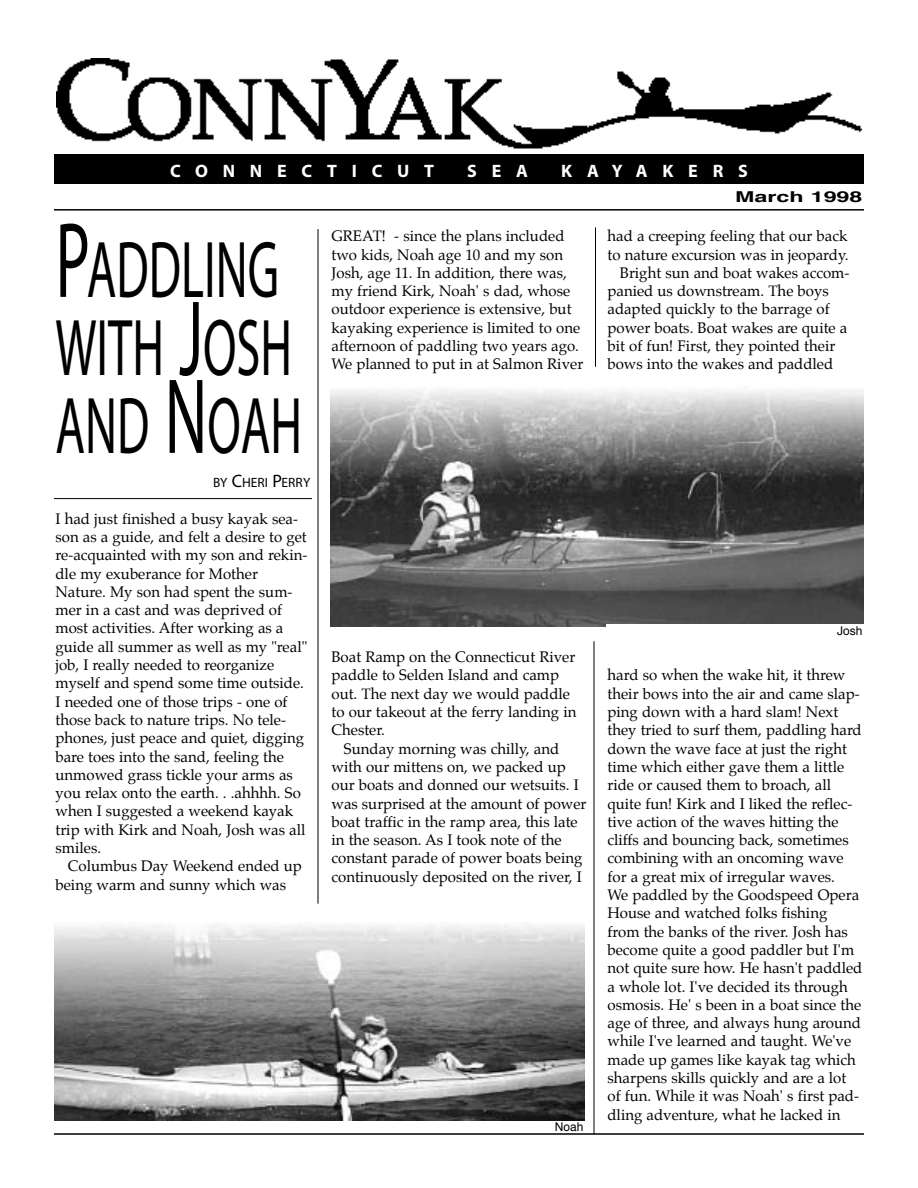
<style>
.page{position:relative;width:918px;height:1188px;background:#fff}
.page>*{position:absolute;margin:0;border:0;box-sizing:border-box;transform-origin:0 0}
.t1{font:81px/78px "Myriad Pro";color:#000;scale:.6 1}
.t2{font:700 18px "Myriad Pro";letter-spacing:.82em;color:#fff}
.t3{font:15px/18.3px "Palatino";color:#000}
.t4{font:700 15px "Helvetica";color:#000;scale:1.55 1}
.t5{font:13.5px "Myriad Pro";color:#000}
.t6{font:12px "Helvetica";color:#000}
.s1{font-size:108px}
.s2{font-size:18px}
</style>
<div class="page">
<img style="left:56px;top:58px;width:806px;height:91px">
<div style="left:54px;top:154px;width:810px;height:30px;background:#000"></div>
<hr style="left:54px;top:209px;width:810px;height:2px;background:#000">
<hr style="left:54px;top:1133px;width:810px;height:2px;background:#000">
<hr style="left:594px;top:641px;width:1px;height:493px;background:#000">
<hr style="left:318px;top:229px;width:1px;height:675px;background:#000">
<img style="left:54px;top:925px;width:530px;height:195px">
<img style="left:330px;top:390px;width:534px;height:236px">
<hr style="left:54px;top:498px;width:258px;height:1px;background:#000">
<div style="left:606px;top:625px;width:258px;height:19px;background:#fff"></div>
<hr style="left:595px;top:227px;width:1px;height:140px;background:#000">
<p class="t2" style="left:170px;top:159px;width:265px">CONNECTICUT</p>
<p class="t2" style="left:467px;top:159px;width:62px">SEA</p>
<p class="t2" style="left:561px;top:159px;width:187px">KAYAKERS</p>
<p class="t4" style="left:735px;top:183px;width:84px">March 1998</p>
<h1 class="t1" style="left:56px;top:229px;width:413px"><span class="s1">P</span>ADDLING<br>WITH <span class="s1">J</span>OSH<br>AND <span class="s1">N</span>OAH</h1>
<p class="t5" style="left:213px;top:475px;width:99px">BY <span class="s2">C</span>HERI <span class="s2">P</span>ERRY</p>
<p class="t3" style="left:56px;top:511px;width:253px">I had just finished a busy kayak sea&shy;son as a guide, and felt a desire to get re-acquainted with my son and rekin&shy;dle my exuberance for Mother<br>Nature. My son had spent the sum&shy;mer in a cast and was deprived of most activities. After working as a guide all summer as well as my "real" job, I really needed to reorganize myself and spend some time outside.<br>I needed one of those trips - one of those back to nature trips. No tele&shy;phones, just peace and quiet, digging bare toes into the sand, feeling the unmowed grass tickle your arms as you relax onto the earth. . .ahhhh. So when I suggested a weekend kayak trip with Kirk and Noah, Josh was all smiles.</p>
<p class="t3" style="left:56px;top:858px;width:248px;text-indent:12px">Columbus Day Weekend ended up being warm and sunny which was</p>
<p class="t3" style="left:608px;top:228px;width:241px">had a creeping feeling that our back</p>
<p class="t3" style="left:608px;top:247px;width:243px">to nature excursion was in jeopardy.</p>
<p class="t3" style="left:620px;top:265px;width:231px">Bright sun and boat wakes accom-</p>
<p class="t3" style="left:608px;top:283px;width:223px">panied us downstream. The boys</p>
<p class="t3" style="left:608px;top:301px;width:224px">adapted quickly to the barrage of</p>
<p class="t3" style="left:608px;top:320px;width:241px">power boats. Boat wakes are quite a</p>
<p class="t3" style="left:608px;top:338px;width:229px">bit of fun! First, they pointed their</p>
<p class="t3" style="left:608px;top:356px;width:227px">bows into the wakes and paddled</p>
<p class="t3" style="left:332px;top:228px;width:253px">GREAT! - since the plans included two kids, Noah age 10 and my son Josh, age 11. In addition, there was, my friend Kirk, Noah' s dad, whose outdoor experience is extensive, but kayaking experience is limited to one afternoon of paddling two years ago.<br>We planned to put in at Salmon River</p>
<p class="t6" style="left:837px;top:621px;width:27px">Josh</p>
<p class="t3" style="left:332px;top:649px;width:247px">Boat Ramp on the Connecticut River paddle to Selden Island and camp out. The next day we would paddle to our takeout at the ferry landing in<br>Chester.</p>
<p class="t3" style="left:332px;top:741px;width:256px;text-indent:12px">Sunday morning was chilly, and with our mittens on, we packed up our boats and donned our wetsuits. I was surprised at the amount of power boat traffic in the ramp area, this late in the season. As I took note of the constant parade of power boats being continuously deposited on the river, I</p>
<p class="t3" style="left:608px;top:667px;width:256px">hard so when the wake hit, it threw their bows into the air and came slap&shy;ping down with a hard slam! Next they tried to surf them, paddling hard down the wave face at just the right time which either gave them a little ride or caused them to broach, all quite fun! Kirk and I liked the reflec&shy;tive action of the waves hitting the cliffs and bouncing back, sometimes combining with an oncoming wave for a great mix of irregular waves.<br>We paddled by the Goodspeed Opera House and watched folks fishing from the banks of the river. Josh has become quite a good paddler but I'm not quite sure how. He hasn't paddled a whole lot. I've decided its through osmosis. He' s been in a boat since the age of three, and always hung around while I've learned and taught. We've made up games like kayak tag which sharpens skills quickly and are a lot of fun. While it was Noah' s first pad&shy;dling adventure, what he lacked in</p>
<p class="t6" style="left:555px;top:1117px;width:30px">Noah</p>
</div>
